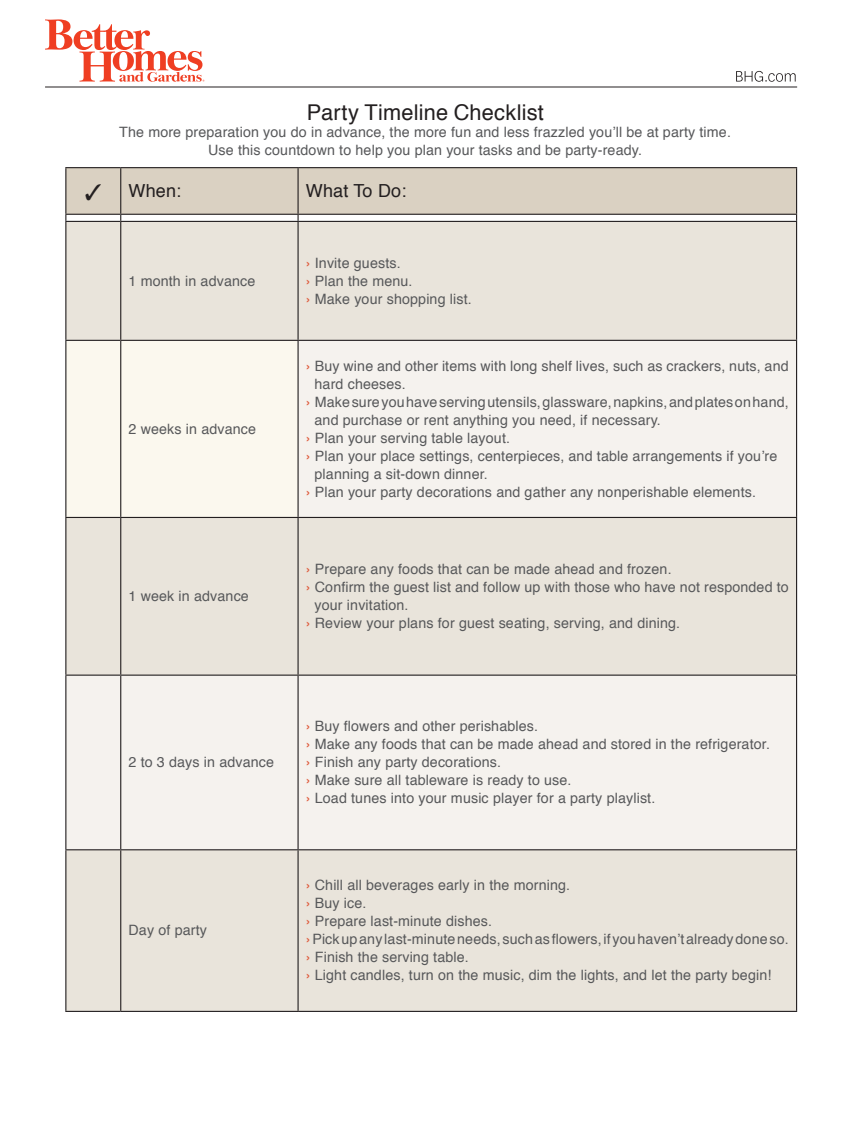
<style>
.page{position:relative;width:851px;height:1134px;background:#fff}
.page>*{position:absolute;margin:0;border:0;box-sizing:border-box;transform-origin:0 0}
.t1{font:21.75px "Helvetica";letter-spacing:.01em;color:#231f20}
.t2{font:18px "Helvetica";letter-spacing:.01em;color:#231f20}
.t3{font:14.25px/18px "Helvetica";letter-spacing:.01em;color:#57585a}
.s1{color:#df5839}
</style>
<div class="page">
<div style="left:66px;top:222px;width:730px;height:789px;background:#e9e4db"></div>
<svg style="left:66px;top:341px;width:730px;height:508px;background:#f1ede7"></svg>
<hr style="left:65px;top:167px;width:56px;height:1px;background:#231f20">
<hr style="left:121px;top:167px;width:177px;height:1px;background:#231f20">
<hr style="left:298px;top:167px;width:499px;height:1px;background:#231f20">
<svg style="left:65px;top:168px;width:732px;height:53px;background:#d8d0c3"></svg>
<hr style="left:65px;top:221px;width:56px;height:1px;background:#231f20">
<hr style="left:65px;top:222px;width:1px;height:118px;background:#231f20">
<hr style="left:121px;top:221px;width:177px;height:1px;background:#231f20">
<hr style="left:120px;top:222px;width:1px;height:118px;background:#231f20">
<hr style="left:298px;top:221px;width:499px;height:1px;background:#231f20">
<hr style="left:297px;top:222px;width:1px;height:118px;background:#231f20">
<hr style="left:796px;top:222px;width:1px;height:118px;background:#231f20">
<hr style="left:65px;top:340px;width:56px;height:1px;background:#231f20">
<hr style="left:65px;top:341px;width:1px;height:176px;background:#231f20">
<hr style="left:121px;top:340px;width:177px;height:1px;background:#231f20">
<hr style="left:120px;top:341px;width:1px;height:176px;background:#231f20">
<hr style="left:298px;top:340px;width:499px;height:1px;background:#231f20">
<hr style="left:297px;top:341px;width:1px;height:176px;background:#231f20">
<hr style="left:796px;top:341px;width:1px;height:176px;background:#231f20">
<hr style="left:65px;top:517px;width:56px;height:1px;background:#231f20">
<hr style="left:65px;top:518px;width:1px;height:157px;background:#231f20">
<hr style="left:121px;top:517px;width:177px;height:1px;background:#231f20">
<hr style="left:120px;top:518px;width:1px;height:157px;background:#231f20">
<hr style="left:298px;top:517px;width:499px;height:1px;background:#231f20">
<hr style="left:297px;top:518px;width:1px;height:157px;background:#231f20">
<hr style="left:796px;top:518px;width:1px;height:157px;background:#231f20">
<hr style="left:65px;top:675px;width:56px;height:1px;background:#231f20">
<hr style="left:65px;top:676px;width:1px;height:173px;background:#231f20">
<hr style="left:121px;top:675px;width:177px;height:1px;background:#231f20">
<hr style="left:120px;top:676px;width:1px;height:173px;background:#231f20">
<hr style="left:298px;top:675px;width:499px;height:1px;background:#231f20">
<hr style="left:297px;top:676px;width:1px;height:173px;background:#231f20">
<hr style="left:796px;top:676px;width:1px;height:173px;background:#231f20">
<hr style="left:65px;top:849px;width:56px;height:1px;background:#231f20">
<hr style="left:65px;top:850px;width:1px;height:161px;background:#231f20">
<hr style="left:121px;top:849px;width:177px;height:1px;background:#231f20">
<hr style="left:120px;top:850px;width:1px;height:161px;background:#231f20">
<hr style="left:298px;top:849px;width:499px;height:1px;background:#231f20">
<hr style="left:297px;top:850px;width:1px;height:161px;background:#231f20">
<hr style="left:796px;top:850px;width:1px;height:161px;background:#231f20">
<hr style="left:65px;top:1011px;width:56px;height:1px;background:#231f20">
<hr style="left:121px;top:1011px;width:177px;height:1px;background:#231f20">
<hr style="left:298px;top:1011px;width:499px;height:1px;background:#231f20">
<svg style="left:45px;top:19px;width:159px;height:63px"></svg>
<hr style="left:45px;top:87px;width:752px;height:1px;background:#231f20">
<svg style="left:736px;top:71px;width:59px;height:11px"></svg>
<h1 class="t1" style="left:307px;top:96px;width:238px">Party Timeline Checklist</h1>
<p class="t3" style="left:119px;top:124px;width:613px;text-align:center">The more preparation you do in advance, the more fun and less frazzled you’ll be at party time.<br>Use this countdown to help you plan your tasks and be party-ready.</p>
<p class="t2" style="left:85px;top:177px;width:98px">✓ When:</p>
<p class="t2" style="left:306px;top:177px;width:102px">What To Do:</p>
<p class="t3" style="left:128px;top:272px;width:128px">1 month in advance</p>
<p class="t3" style="left:128px;top:420px;width:129px">2 weeks in advance</p>
<p class="t3" style="left:128px;top:588px;width:122px">1 week in advance</p>
<p class="t3" style="left:306px;top:254px;width:167px"><span class="s1">›</span> Invite guests.<br><span class="s1">›</span> Plan the menu.<br><span class="s1">›</span> Make your shopping list.</p>
<p class="t3" style="left:306px;top:357px;width:484px"><span class="s1">›</span> Buy wine and other items with long shelf lives, such as crackers, nuts, and</p>
<p class="t3" style="left:314px;top:375px;width:93px">hard cheeses.</p>
<p class="t3" style="left:306px;top:393px;width:484px"><span class="s1">›</span> Make sure you have serving utensils, glassware, napkins, and plates on hand,</p>
<p class="t3" style="left:314px;top:411px;width:348px">and purchase or rent anything you need, if necessary.</p>
<p class="t3" style="left:306px;top:429px;width:206px"><span class="s1">›</span> Plan your serving table layout.</p>
<p class="t3" style="left:306px;top:447px;width:473px"><span class="s1">›</span> Plan your place settings, centerpieces, and table arrangements if you’re</p>
<p class="t3" style="left:314px;top:465px;width:175px">planning a sit-down dinner.</p>
<p class="t3" style="left:306px;top:483px;width:451px"><span class="s1">›</span> Plan your party decorations and gather any nonperishable elements.</p>
<p class="t3" style="left:306px;top:561px;width:367px"><span class="s1">›</span> Prepare any foods that can be made ahead and frozen.</p>
<p class="t3" style="left:306px;top:579px;width:484px"><span class="s1">›</span> Confirm the guest list and follow up with those who have not responded to</p>
<p class="t3" style="left:314px;top:597px;width:96px">your invitation.</p>
<p class="t3" style="left:306px;top:615px;width:376px"><span class="s1">›</span> Review your plans for guest seating, serving, and dining.</p>
<p class="t3" style="left:128px;top:754px;width:147px">2 to 3 days in advance</p>
<p class="t3" style="left:128px;top:922px;width:80px">Day of party</p>
<p class="t3" style="left:306px;top:718px;width:465px"><span class="s1">›</span> Buy flowers and other perishables.<br><span class="s1">›</span> Make any foods that can be made ahead and stored in the refrigerator. <span class="s1">›</span> Finish any party decorations.<br><span class="s1">›</span> Make sure all tableware is ready to use.<br><span class="s1">›</span> Load tunes into your music player for a party playlist.</p>
<p class="t3" style="left:306px;top:877px;width:484px"><span class="s1">›</span> Chill all beverages early in the morning.<br><span class="s1">›</span> Buy ice.<br><span class="s1">›</span> Prepare last-minute dishes.<br><span class="s1">›</span> Pick up any last-minute needs, such as flowers, if you haven’t already done so. <span class="s1">›</span> Finish the serving table.<br><span class="s1">›</span> Light candles, turn on the music, dim the lights, and let the party begin!</p>
</div>
